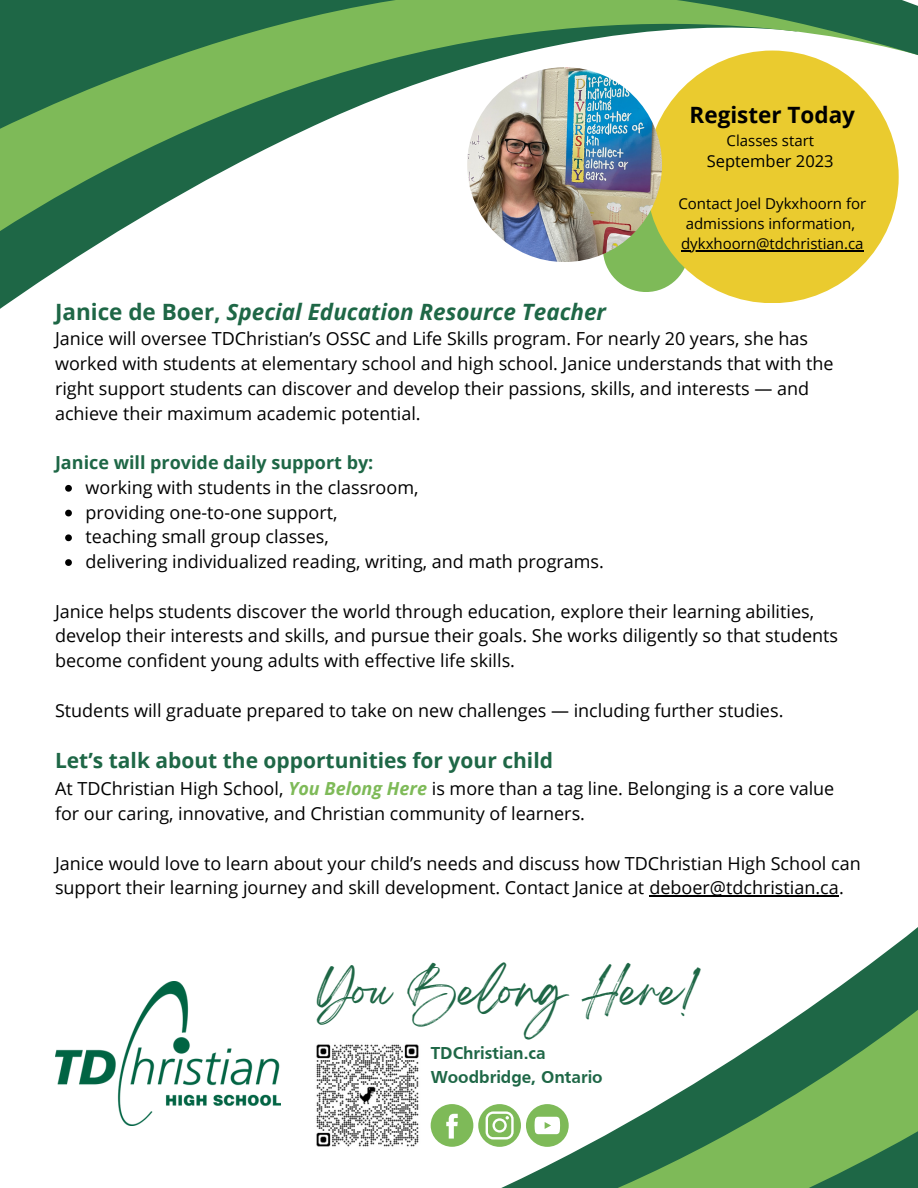
<style>
.page{position:relative;width:918px;height:1188px;background:#fff}
.page>*{position:absolute;margin:0;border:0;box-sizing:border-box;transform-origin:0 0}
.t1{font:40.8px "Breathing";color:#1e6746}
.t2{font:italic 700 22.5px "Open Sans";color:#1e6746}
.t3{font:700 22.5px "Open Sans";color:#000}
.t4{font:700 21px "Open Sans";color:#1e6746}
.t5{font:18px/24.8px "Open Sans";color:#000}
.t6{font:700 18px "Open Sans";color:#1e6746}
.t7{font:700 17.85px/24.6px "Frutiger";color:#1e6746}
.t8{font:16.5px "Open Sans";color:#000}
.t9{font:15px/20.2px "Open Sans";color:#000;text-align:center}
.s1{font-style:normal}
.s2{font-weight:700;font-style:italic;color:#7eba58}
</style>
<div class="page">
<svg style="left:0;top:211px;width:891px;height:98px"></svg>
<svg style="left:0;top:0;width:918px;height:211px"></svg>
<svg style="left:65px;top:485px;width:7px;height:7px"></svg>
<svg style="left:65px;top:510px;width:7px;height:6px"></svg>
<svg style="left:65px;top:534px;width:7px;height:7px"></svg>
<svg style="left:65px;top:559px;width:7px;height:7px"></svg>
<div style="left:603px;top:206px;width:86px;height:86px;background:#7eba58;border-radius:50%"></div>
<svg style="left:649px;top:895px;width:269px;height:78px"></svg>
<svg style="left:280px;top:973px;width:638px;height:132px"></svg>
<svg style="left:127px;top:1105px;width:791px;height:83px"></svg>
<img style="left:55px;top:981px;width:225px;height:144px">
<div style="left:646px;top:51px;width:253px;height:252px;background:#eacb2f;border-radius:50%"></div>
<hr style="left:681px;top:250px;width:183px;height:2px;background:#000">
<img style="left:467px;top:67px;width:195px;height:195px;border-radius:50%">
<svg style="left:431px;top:1104px;width:138px;height:43px"></svg>
<img style="left:310px;top:1038px;width:116px;height:116px">
<p class="t3" style="left:690px;top:99px;width:167px">Register Today</p>
<p class="t9" style="left:727px;top:130px;width:89px">Classes start</p>
<p class="t8" style="left:707px;top:150px;width:128px">September 2023</p>
<p class="t9" style="left:678px;top:193px;width:189px">Contact Joel Dykxhoorn for admissions information, dykxhoorn@tdchristian.ca</p>
<p class="t2" style="left:55px;top:296px;width:553px"><span class="s1">Janice de Boer,</span> Special Education Resource Teacher</p>
<p class="t5" style="left:55px;top:326px;width:780px">Janice will oversee TDChristian’s OSSC and Life Skills program. For nearly 20 years, she has worked with students at elementary school and high school. Janice understands that with the right support students can discover and develop their passions, skills, and interests — and achieve their maximum academic potential.</p>
<p class="t6" style="left:55px;top:450px;width:320px">Janice will provide daily support by:</p>
<p class="t5" style="left:86px;top:475px;width:520px">working with students in the classroom,<br>providing one-to-one support,<br>teaching small group classes,<br>delivering individualized reading, writing, and math programs.</p>
<p class="t5" style="left:55px;top:598px;width:785px">Janice helps students discover the world through education, explore their learning abilities, develop their interests and skills, and pursue their goals. She works diligently so that students become confident young adults with effective life skills.</p>
<p class="t5" style="left:55px;top:697px;width:730px">Students will graduate prepared to take on new challenges — including further studies.</p>
<p class="t4" style="left:55px;top:746px;width:499px">Let’s talk about the opportunities for your child</p>
<p class="t5" style="left:55px;top:776px;width:781px">At TDChristian High School, <span class="s2">You Belong Here</span> is more than a tag line. Belonging is a core value for our caring, innovative, and Christian community of learners.</p>
<p class="t5" style="left:55px;top:850px;width:807px">Janice would love to learn about your child’s needs and discuss how TDChristian High School can support their learning journey and skill development. Contact Janice at deboer@tdchristian.ca.</p>
<h1 class="t1" style="left:317px;top:978px;width:382px">You Belong Here!</h1>
<p class="t7" style="left:431px;top:1042px;width:174px">TDChristian.ca<br>Woodbridge, Ontario</p>
</div>
